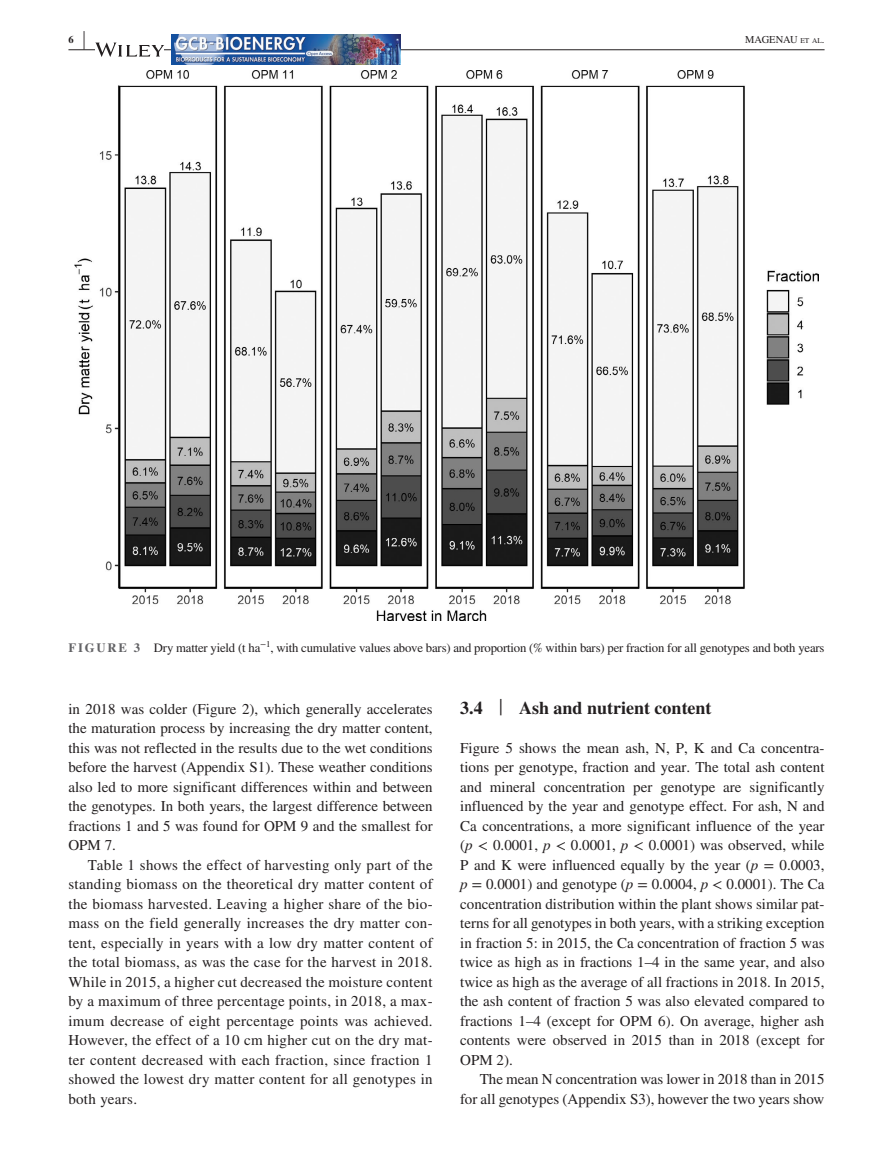
<style>
.page{position:relative;width:893px;height:1174px;background:#fff}
.page>*{position:absolute;margin:0;border:0;box-sizing:border-box;transform-origin:0 0}
.t1{font:700 25.95px "STIX";color:#231f20;scale:.36 1}
.t2{font:700 18px "STIX";color:#231f20}
.t3{font:15px/19.5px "STIX";color:#231f20;text-align:justify}
.t4{font:12.75px "STIX";letter-spacing:-.015em;color:#231f20}
.t5{font:10.5px "STIX";letter-spacing:-.01em;color:#231f20}
.t6{font:700 10.5px "STIX";color:#231f20}
.s1{font-size:7.35px}
.s2{font-weight:700;color:#636366}
.s3{font-weight:400;font-size:23.7px}
.s4{font-style:italic}
</style>
<div class="page">
<hr style="left:68px;top:49px;width:756px;height:1px;background:#231f20">
<svg style="left:95px;top:43px;width:69px;height:14px"></svg>
<img style="left:172px;top:35px;width:229px;height:30px">
<img style="left:74px;top:70px;width:745px;height:550px">
<p class="t6" style="left:68px;top:33px;width:7px">6</p>
<h1 class="t1" style="left:83px;top:25px;width:7px">|</h1>
<p class="t5" style="left:745px;top:32px;width:81px">MAGENAU <span class="s1">et al</span>.</p>
<p class="t4" style="left:68px;top:639px;width:758px"><span class="s2">F I G U R E 3</span> Dry matter yield (t ha<sup>−1</sup>, with cumulative values above bars) and proportion (% within bars) per fraction for all genotypes and both years</p>
<p class="t3" style="left:68px;top:700px;width:366px">in 2018 was colder (Figure 2), which generally accelerates the maturation process by increasing the dry matter content, this was not reflected in the results due to the wet conditions before the harvest (Appendix S1). These weather conditions also led to more significant differences within and between the genotypes. In both years, the largest difference between fractions 1 and 5 was found for OPM 9 and the smallest for OPM 7.</p>
<p class="t3" style="left:68px;top:856px;width:366px;text-indent:20px">Table 1 shows the effect of harvesting only part of the standing biomass on the theoretical dry matter content of the biomass harvested. Leaving a higher share of the bio&shy;mass on the field generally increases the dry matter con&shy;tent, especially in years with a low dry matter content of the total biomass, as was the case for the harvest in 2018.<br>While in 2015, a higher cut decreased the moisture content by a maximum of three percentage points, in 2018, a max&shy;imum decrease of eight percentage points was achieved.<br>However, the effect of a 10 cm higher cut on the dry mat&shy;ter content decreased with each fraction, since fraction 1 showed the lowest dry matter content for all genotypes in both years.</p>
<p class="t2" style="left:460px;top:697px;width:253px">3.4 <span class="s3">|</span> Ash and nutrient content</p>
<p class="t3" style="left:460px;top:739px;width:366px">Figure 5 shows the mean ash, N, P, K and Ca concentra&shy;tions per genotype, fraction and year. The total ash content and mineral concentration per genotype are significantly influenced by the year and genotype effect. For ash, N and Ca concentrations, a more significant influence of the year (<span class="s4">p</span> &lt; 0.0001, <span class="s4">p</span> &lt; 0.0001, <span class="s4">p</span> &lt; 0.0001) was observed, while P and K were influenced equally by the year (<span class="s4">p</span> = 0.0003, <span class="s4">p</span> = 0.0001) and genotype (<span class="s4">p</span> = 0.0004, <span class="s4">p</span> &lt; 0.0001). The Ca concentration distribution within the plant shows similar pat&shy;terns for all genotypes in both years, with a striking exception in fraction 5: in 2015, the Ca concentration of fraction 5 was twice as high as in fractions 1–4 in the same year, and also twice as high as the average of all fractions in 2018. In 2015, the ash content of fraction 5 was also elevated compared to fractions 1–4 (except for OPM 6). On average, higher ash contents were observed in 2015 than in 2018 (except for OPM 2).</p>
<p class="t3" style="left:460px;top:1070px;width:366px;text-align:right">The mean N concentration was lower in 2018 than in 2015 for all genotypes (Appendix S3), however the two years show</p>
</div>
